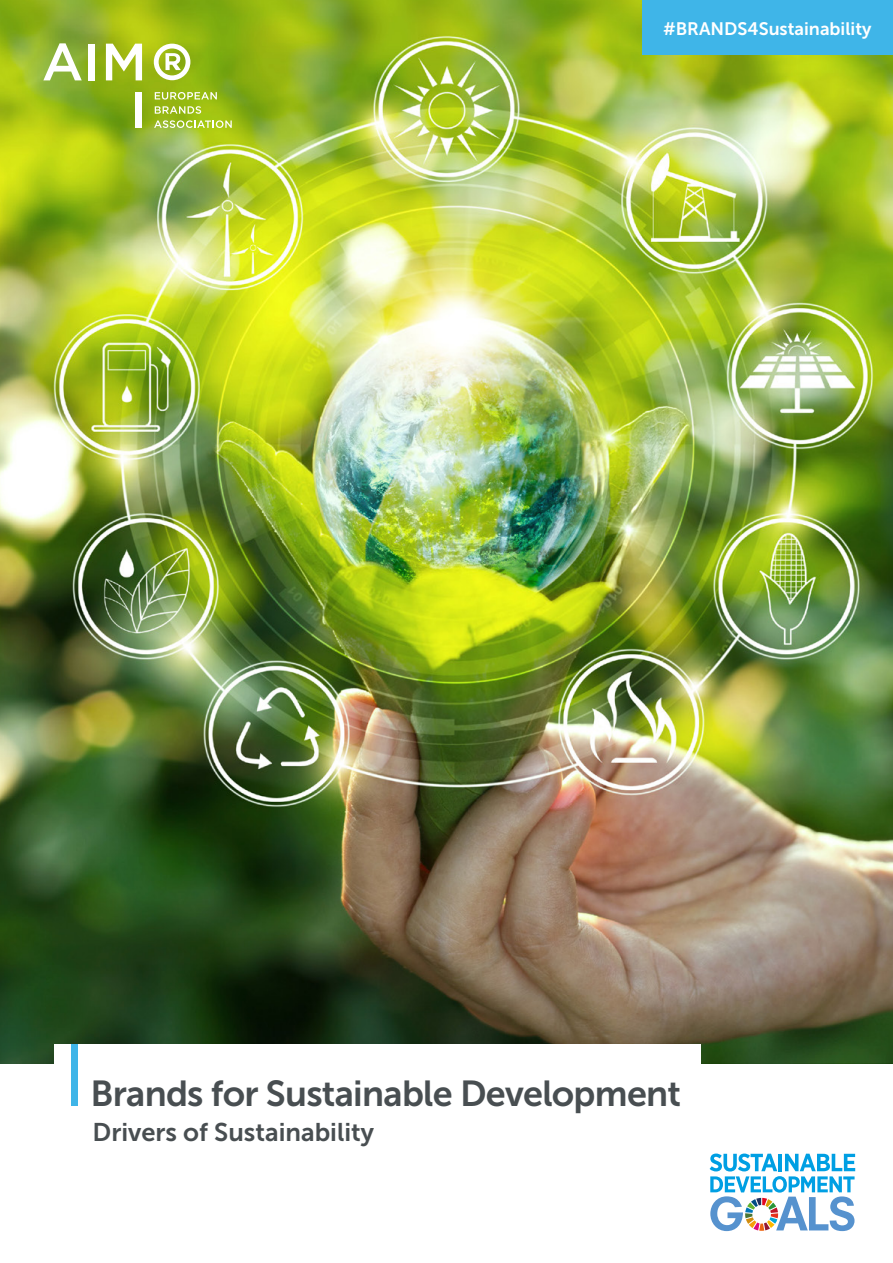
<style>
.page{position:relative;width:893px;height:1263px;background:#fff}
.page>*{position:absolute;margin:0;border:0;box-sizing:border-box;transform-origin:0 0}
.t1{font:36px "Museo Sans 700";letter-spacing:-.02em;color:#484e51}
.t2{font:25.5px "Museo Sans 700";color:#484e51}
.t3{font:18px "Museo Sans 700";color:#fff}
</style>
<div class="page">
<img style="left:0;top:0;width:893px;height:1063px">
<div style="left:54px;top:1044px;width:647px;height:74px;background:#fff"></div>
<div style="left:71px;top:1044px;width:7px;height:62px;background:#3fb5e8"></div>
<svg style="left:43px;top:43px;width:39px;height:37px"></svg>
<div style="left:89px;top:44px;width:6px;height:36px;background:#fff"></div>
<svg style="left:106px;top:44px;width:36px;height:36px"></svg>
<svg style="left:154px;top:44px;width:36px;height:36px"></svg>
<svg style="left:155px;top:92px;width:62px;height:8px"></svg>
<svg style="left:155px;top:106px;width:46px;height:8px"></svg>
<svg style="left:154px;top:120px;width:78px;height:8px"></svg>
<div style="left:136px;top:92px;width:6px;height:36px;background:#fff"></div>
<div style="left:642px;top:0;width:251px;height:54px;background:#3fb5e8"></div>
<svg style="left:710px;top:1153px;width:145px;height:78px"></svg>
<p class="t3" style="left:663px;top:19px;width:210px">#BRANDS4Sustainability</p>
<p class="t1" style="left:90px;top:1073px;width:592px">Brands for Sustainable Development</p>
<p class="t2" style="left:92px;top:1118px;width:283px">Drivers of Sustainability</p>
</div>
